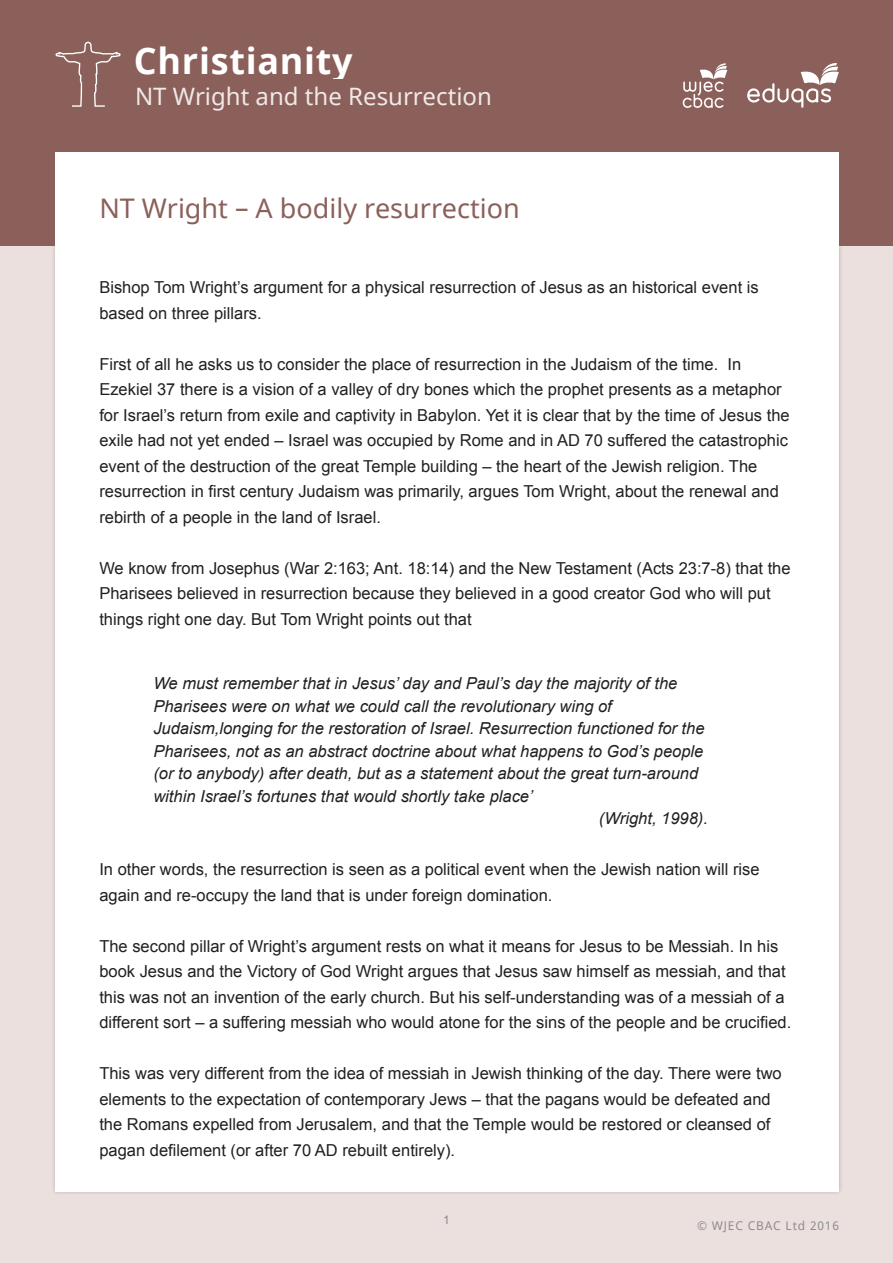
<style>
.page{position:relative;width:893px;height:1263px;background:#fff}
.page>*{position:absolute;margin:0;border:0;box-sizing:border-box;transform-origin:0 0}
.t1{font:700 36px "Noto Sans";letter-spacing:.02em;color:#fff}
.t2{font:27px "Noto Sans";color:#8b605a}
.t3{font:24px "Noto Sans";color:#f0e9e7}
.t4{font:16.5px/25.5px "Arial";color:#231f20}
.t5{font:italic 16.5px "Arial";color:#231f20}
.t6{font:12px "Noto Sans";letter-spacing:.07em;color:#8b8d90}
.t7{font:12px "Arial";color:#8b8d90}
</style>
<div class="page">
<div style="left:0;top:0;width:893px;height:247px;background:#8b605a"></div>
<div style="left:0;top:247px;width:893px;height:1016px;background:#ebe0dd"></div>
<div style="left:56px;top:247px;width:783px;height:944px;background:#fff"></div>
<div style="left:56px;top:152px;width:783px;height:95px;background:#fff"></div>
<svg style="left:747px;top:63px;width:92px;height:45px"></svg>
<svg style="left:683px;top:63px;width:44px;height:45px"></svg>
<svg style="left:56px;top:42px;width:65px;height:65px"></svg>
<h1 class="t1" style="left:134px;top:36px;width:220px">Christianity</h1>
<h3 class="t3" style="left:135px;top:80px;width:358px">NT Wright and the Resurrection</h3>
<h2 class="t2" style="left:99px;top:189px;width:422px">NT Wright – A bodily resurrection</h2>
<p class="t4" style="left:99px;top:275px;width:661px">Bishop Tom Wright’s argument for a physical resurrection of Jesus as an historical event is based on three pillars.</p>
<p class="t4" style="left:99px;top:351px;width:692px">First of all he asks us to consider the place of resurrection in the Judaism of the time. In Ezekiel 37 there is a vision of a valley of dry bones which the prophet presents as a metaphor for Israel’s return from exile and captivity in Babylon. Yet it is clear that by the time of Jesus the exile had not yet ended – Israel was occupied by Rome and in AD 70 suffered the catastrophic event of the destruction of the great Temple building – the heart of the Jewish religion. The resurrection in first century Judaism was primarily, argues Tom Wright, about the renewal and rebirth of a people in the land of Israel.</p>
<p class="t4" style="left:99px;top:555px;width:693px">We know from Josephus (War 2:163; Ant. 18:14) and the New Testament (Acts 23:7-8) that the<br>Pharisees believed in resurrection because they believed in a good creator God who will put things right one day. But Tom Wright points out that</p>
<p class="t5" style="left:153px;top:673px;width:525px">We must remember that in Jesus’ day and Paul’s day the majority of the</p>
<p class="t5" style="left:153px;top:695px;width:460px">Pharisees were on what we could call the revolutionary wing of</p>
<p class="t5" style="left:153px;top:718px;width:553px">Judaism,longing for the restoration of Israel. Resurrection functioned for the</p>
<p class="t5" style="left:153px;top:740px;width:552px">Pharisees, not as an abstract doctrine about what happens to God’s people</p>
<p class="t5" style="left:153px;top:763px;width:546px">(or to anybody) after death, but as a statement about the great turn-around</p>
<p class="t5" style="left:153px;top:785px;width:381px">within Israel’s fortunes that would shortly take place’</p>
<p class="t5" style="left:599px;top:808px;width:111px">(Wright, 1998).</p>
<p class="t4" style="left:99px;top:857px;width:662px">In other words, the resurrection is seen as a political event when the Jewish nation will rise again and re-occupy the land that is under foreign domination.</p>
<p class="t4" style="left:99px;top:933px;width:693px">The second pillar of Wright’s argument rests on what it means for Jesus to be Messiah. In his book Jesus and the Victory of God Wright argues that Jesus saw himself as messiah, and that this was not an invention of the early church. But his self-understanding was of a messiah of a different sort – a suffering messiah who would atone for the sins of the people and be crucified.</p>
<p class="t4" style="left:99px;top:1061px;width:684px">This was very different from the idea of messiah in Jewish thinking of the day. There were two elements to the expectation of contemporary Jews – that the pagans would be defeated and the Romans expelled from Jerusalem, and that the Temple would be restored or cleansed of pagan defilement (or after 70 AD rebuilt entirely).</p>
<p class="t7" style="left:443px;top:1212px;width:8px">1</p>
<p class="t6" style="left:697px;top:1217px;width:143px">© WJEC CBAC Ltd 2016</p>
</div>
